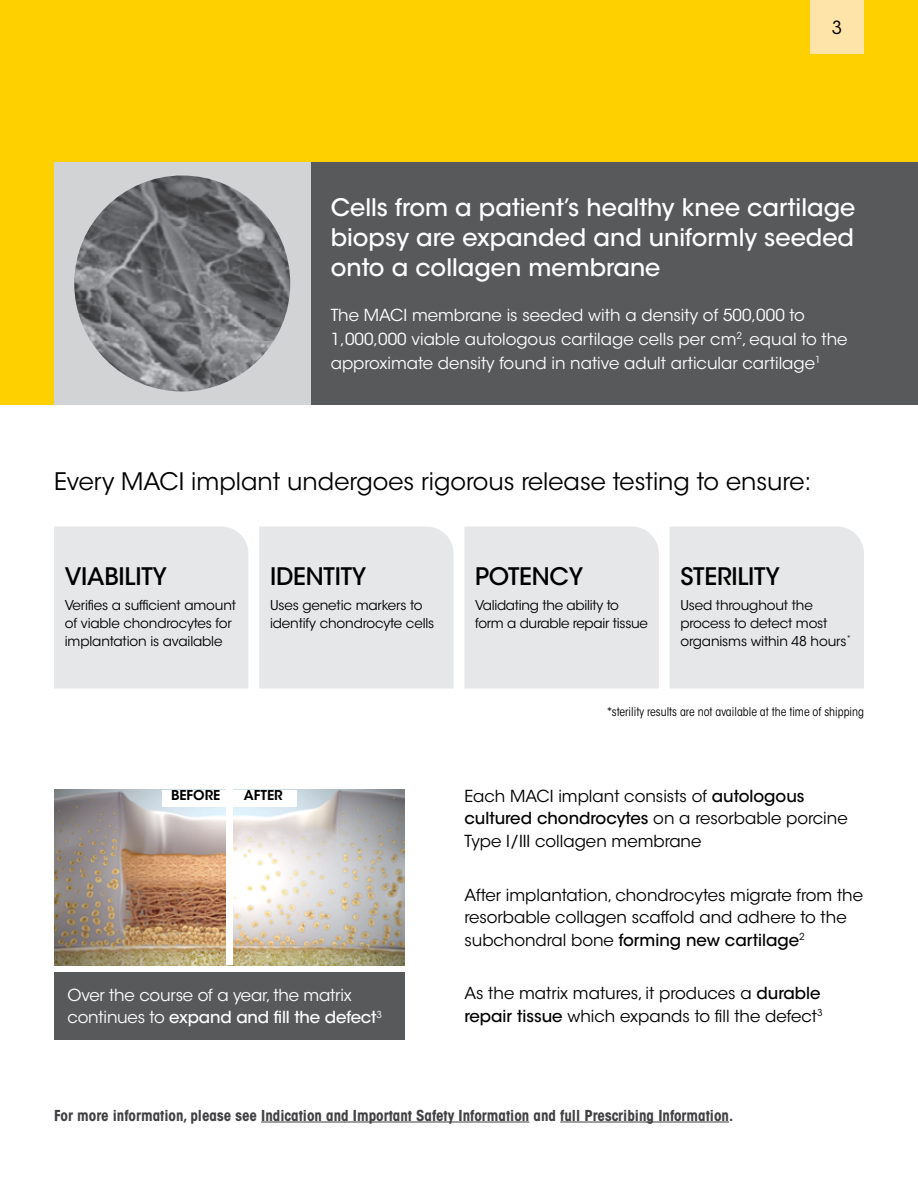
<style>
.page{position:relative;width:918px;height:1188px;background:#fff}
.page>*{position:absolute;margin:0;border:0;box-sizing:border-box;transform-origin:0 0}
.t1{font:500 24px/30px "ITC Avant Garde Std";color:#fff;text-align:justify}
.t2{font:24px "ITC Avant Garde Std";color:#000}
.t3{font:500 24px "ITC Avant Garde Std";letter-spacing:-.01em;color:#000}
.t4{font:18px "ITC Avant Garde Std";color:#000}
.t5{font:16.5px/22.5px "ITC Avant Garde Std";color:#000}
.t6{font:16.5px/24px "ITC Avant Garde Std";color:#fff}
.t7{font:700 condensed 15px "ITC Avant Garde Std";color:#414042}
.t8{font:13.5px/18px "ITC Avant Garde Std";letter-spacing:-.01em;color:#000}
.t9{font:600 13.5px "ITC Avant Garde Std";color:#000}
.t10{font:condensed 12px "ITC Avant Garde Std";color:#000}
.s1{font-weight:500}
</style>
<div class="page">
<div style="left:0;top:0;width:918px;height:405px;background:#ffd000"></div>
<div style="left:310px;top:162px;width:608px;height:243px;background:#58595b"></div>
<div style="left:54px;top:526px;width:194px;height:162px;background:#e6e7e8"></div>
<div style="left:259px;top:526px;width:195px;height:162px;background:#e6e7e8"></div>
<div style="left:464px;top:526px;width:195px;height:162px;background:#e6e7e8"></div>
<div style="left:670px;top:526px;width:194px;height:162px;background:#e6e7e8"></div>
<div style="left:54px;top:162px;width:256px;height:243px;background:#d1d3d4"></div>
<img style="left:74px;top:176px;width:216px;height:216px;border-radius:108px">
<div style="left:810px;top:0;width:54px;height:54px;background:#fee4a8"></div>
<div style="left:54px;top:972px;width:351px;height:68px;background:#58595b"></div>
<img style="left:54px;top:790px;width:351px;height:175px">
<div style="left:226px;top:790px;width:7px;height:175px;background:#fff"></div>
<div style="left:162px;top:790px;width:68px;height:17px;background:#fff"></div>
<div style="left:230px;top:790px;width:67px;height:17px;background:#fff"></div>
<hr style="left:261px;top:1122px;width:268px;height:1px;background:#414042">
<hr style="left:560px;top:1122px;width:169px;height:1px;background:#414042">
<p class="t4" style="left:832px;top:16px;width:12px">3</p>
<h1 class="t1" style="left:331px;top:193px;width:526px">Cells from a patient’s healthy knee cartilage biopsy are expanded and uniformly seeded onto a collagen membrane</h1>
<p class="t6" style="left:331px;top:303px;width:518px">The MACI membrane is seeded with a density of 500,000 to<br>1,000,000 viable autologous cartilage cells per cm<sup>2</sup>, equal to the approximate density found in native adult articular cartilage<sup>1</sup></p>
<h1 class="t2" style="left:54px;top:467px;width:759px">Every MACI implant undergoes rigorous release testing to ensure:</h1>
<h1 class="t3" style="left:65px;top:561px;width:104px">VIABILITY</h1>
<p class="t8" style="left:65px;top:596px;width:173px">Verifies a sufficient amount of viable chondrocytes for implantation is available</p>
<h1 class="t3" style="left:270px;top:561px;width:98px">IDENTITY</h1>
<p class="t8" style="left:270px;top:596px;width:166px">Uses genetic markers to identify chondrocyte cells</p>
<p class="t9" style="left:171px;top:786px;width:51px">BEFORE</p>
<p class="t9" style="left:244px;top:786px;width:40px">AFTER</p>
<p class="t6" style="left:68px;top:984px;width:316px;line-height:22.5px">Over the course of a year, the matrix continues to <span class="s1">expand and fill the defect</span><sup>3</sup></p>
<h1 class="t3" style="left:475px;top:561px;width:110px">POTENCY</h1>
<p class="t8" style="left:475px;top:596px;width:174px">Validating the ability to form a durable repair tissue</p>
<h1 class="t3" style="left:680px;top:561px;width:101px">STERILITY</h1>
<p class="t8" style="left:680px;top:596px;width:172px">Used throughout the process to detect most organisms within 48 hours<sup>*</sup></p>
<p class="t10" style="left:608px;top:704px;width:258px">*sterility results are not available at the time of shipping</p>
<p class="t5" style="left:464px;top:785px;width:385px">Each MACI implant consists of <span class="s1">autologous cultured chondrocytes</span> on a resorbable porcine<br>Type I/III collagen membrane</p>
<p class="t5" style="left:464px;top:884px;width:400px">After implantation, chondrocytes migrate from the resorbable collagen scaffold and adhere to the subchondral bone <span class="s1">forming new cartilage</span><sup>2</sup></p>
<p class="t5" style="left:464px;top:982px;width:360px">As the matrix matures, it produces a <span class="s1">durable repair tissue</span> which expands to fill the defect<sup>3</sup></p>
<p class="t7" style="left:54px;top:1105px;width:681px">For more information, please see Indication and Important Safety Information and full Prescribing Information.</p>
</div>
